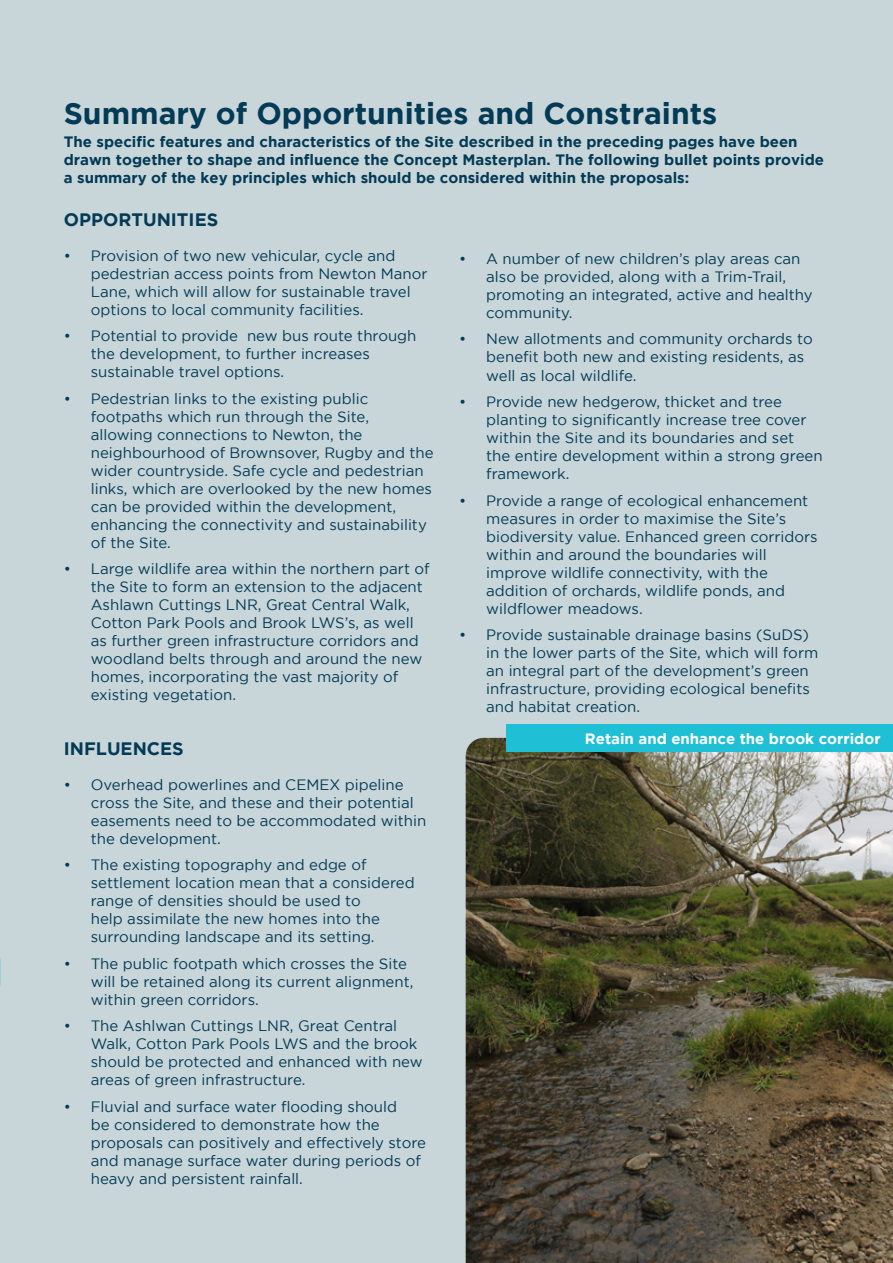
<style>
.page{position:relative;width:893px;height:1263px;background:#c8d6da}
.page>*{position:absolute;margin:0;border:0;box-sizing:border-box;transform-origin:0 0}
.t1{font:700 30px "Gotham";color:#033a55}
.t2{font:700 18px "Gotham";color:#033a55}
.t3{font:18px "Gotham";color:#4c4d4f}
.t4{font:15px/18px "Gotham";color:#033a55}
.t5{font:700 15px/18px "Gotham";color:#033a55}
.t6{font:700 15px "Gotham";color:#fff}
</style>
<div class="page">
<img style="left:466px;top:738px;width:427px;height:525px">
<div style="left:506px;top:724px;width:387px;height:27px;background:#1fbfd5"></div>
<h1 class="t1" style="left:64px;top:96px;width:655px">Summary of Opportunities and Constraints</h1>
<p class="t5" style="left:64px;top:132px;width:762px">The specific features and characteristics of the Site described in the preceding pages have been drawn together to shape and influence the Concept Masterplan. The following bullet points provide a summary of the key principles which should be considered within the proposals:</p>
<p class="t2" style="left:64px;top:209px;width:156px">OPPORTUNITIES</p>
<p class="t4" style="left:91px;top:246px;width:338px;text-indent:-27px">• Provision of two new vehicular, cycle and pedestrian access points from Newton Manor Lane, which will allow for sustainable travel options to local community facilities.</p>
<p class="t4" style="left:91px;top:327px;width:327px;text-indent:-27px">• Potential to provide new bus route through the development, to further increases sustainable travel options.</p>
<p class="t4" style="left:91px;top:389px;width:344px;text-indent:-27px">• Pedestrian links to the existing public footpaths which run through the Site, allowing connections to Newton, the neighbourhood of Brownsover, Rugby and the wider countryside. Safe cycle and pedestrian links, which are overlooked by the new homes can be provided within the development, enhancing the connectivity and sustainability of the Site.</p>
<p class="t4" style="left:91px;top:560px;width:340px;text-indent:-27px">• Large wildlife area within the northern part of the Site to form an extension to the adjacent Ashlawn Cuttings LNR, Great Central Walk, Cotton Park Pools and Brook LWS’s, as well as further green infrastructure corridors and woodland belts through and around the new homes, incorporating the vast majority of existing vegetation.</p>
<p class="t2" style="left:64px;top:738px;width:121px">INFLUENCES</p>
<p class="t4" style="left:91px;top:775px;width:337px;text-indent:-27px">• Overhead powerlines and CEMEX pipeline cross the Site, and these and their potential easements need to be accommodated within the development.</p>
<p class="t4" style="left:91px;top:855px;width:325px;text-indent:-27px">• The existing topography and edge of settlement location mean that a considered range of densities should be used to<br>help assimilate the new homes into the surrounding landscape and its setting.</p>
<p class="t4" style="left:91px;top:954px;width:324px;text-indent:-27px">• The public footpath which crosses the Site will be retained along its current alignment, within green corridors.</p>
<p class="t4" style="left:91px;top:1016px;width:333px;text-indent:-27px">• The Ashlwan Cuttings LNR, Great Central Walk, Cotton Park Pools LWS and the brook should be protected and enhanced with new areas of green infrastructure.</p>
<p class="t4" style="left:91px;top:1097px;width:337px;text-indent:-27px">• Fluvial and surface water flooding should<br>be considered to demonstrate how the proposals can positively and effectively store and manage surface water during periods of heavy and persistent rainfall.</p>
<p class="t4" style="left:486px;top:249px;width:328px;text-indent:-27px">• A number of new children’s play areas can also be provided, along with a Trim-Trail, promoting an integrated, active and healthy community.</p>
<p class="t4" style="left:486px;top:330px;width:328px;text-indent:-27px">• New allotments and community orchards to benefit both new and existing residents, as well as local wildlife.</p>
<p class="t4" style="left:486px;top:392px;width:338px;text-indent:-27px">• Provide new hedgerow, thicket and tree planting to significantly increase tree cover within the Site and its boundaries and set<br>the entire development within a strong green framework.</p>
<p class="t4" style="left:486px;top:491px;width:333px;text-indent:-27px">• Provide a range of ecological enhancement measures in order to maximise the Site’s biodiversity value. Enhanced green corridors within and around the boundaries will improve wildlife connectivity, with the addition of orchards, wildlife ponds, and wildflower meadows.</p>
<p class="t4" style="left:486px;top:625px;width:334px;text-indent:-27px">• Provide sustainable drainage basins (SuDS) in the lower parts of the Site, which will form an integral part of the development’s green infrastructure, providing ecological benefits and habitat creation.</p>
<p class="t6" style="left:585px;top:730px;width:297px">Retain and enhance the brook corridor</p>
<p class="t3" style="left:812px;top:1205px;width:19px">12</p>
</div>
